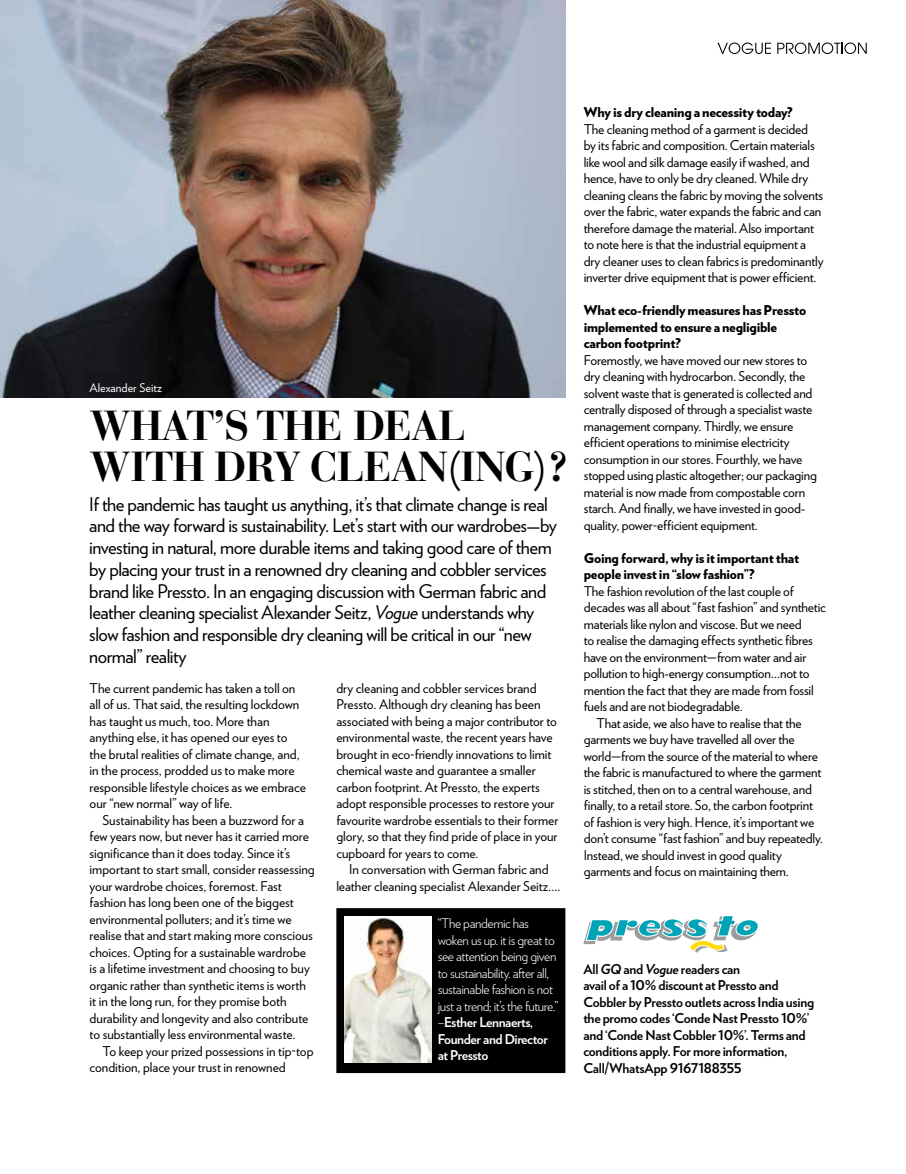
<style>
.page{position:relative;width:906px;height:1174px;background:#fff}
.page>*{position:absolute;margin:0;border:0;box-sizing:border-box;transform-origin:0 0}
.t1{font:700 41.7px/41.7px "Bauer Bodoni Std";letter-spacing:-.02em;color:#000}
.t2{font:18.75px/21.8px "Verlag";letter-spacing:-.025em;color:#000}
.t3{font:13.5px/16.5px "Verlag";letter-spacing:-.01em;color:#000}
.t4{font:700 13.5px/16.5px "Verlag";letter-spacing:-.02em;color:#000}
.t5{font:300 13.5px/16.5px "Verlag";letter-spacing:-.03em;color:#fff}
.t6{font:900 13.5px/16.5px "Verlag";letter-spacing:-.015em;color:#000}
.t7{font:12px "Verlag";color:#fff}
.s1{font-style:italic}
.s2{font-weight:700}
</style>
<div class="page">
<svg style="left:717px;top:43px;width:54px;height:11px"></svg>
<svg style="left:777px;top:43px;width:89px;height:11px"></svg>
<svg style="left:583px;top:916px;width:175px;height:37px"></svg>
<img style="left:0;top:0;width:565px;height:397px">
<div style="left:337px;top:909px;width:227px;height:163px;background:#000"></div>
<div style="left:336px;top:908px;width:229px;height:165px;border:2px solid #000"></div>
<img style="left:344px;top:916px;width:88px;height:146px">
<p class="t7" style="left:90px;top:379px;width:74px">Alexander Seitz</p>
<h1 class="t1" style="left:89px;top:404px;width:482px">WHAT’S THE DEAL<br>WITH DRY CLEAN(ING)?</h1>
<p class="t2" style="left:89px;top:492px;width:469px">If the pandemic has taught us anything, it’s that climate change is real and the way forward is sustainability. Let’s start with our wardrobes—by investing in natural, more durable items and taking good care of them by placing your trust in a renowned dry cleaning and cobbler services brand like Pressto. In an engaging discussion with German fabric and leather cleaning specialist Alexander Seitz, <span class="s1">Vogue</span> understands why slow fashion and responsible dry cleaning will be critical in our “new normal” reality</p>
<p class="t3" style="left:90px;top:679px;width:218px">The current pandemic has taken a toll on all of us. That said, the resulting lockdown has taught us much, too. More than anything else, it has opened our eyes to the brutal realities of climate change, and, in the process, prodded us to make more responsible lifestyle choices as we embrace our “new normal” way of life.</p>
<p class="t3" style="left:90px;top:811px;width:227px;text-indent:13px">Sustainability has been a buzzword for a few years now, but never has it carried more significance than it does today. Since it’s important to start small, consider reassessing your wardrobe choices, foremost. Fast fashion has long been one of the biggest environmental polluters; and it’s time we realise that and start making more conscious choices. Opting for a sustainable wardrobe is a lifetime investment and choosing to buy organic rather than synthetic items is worth it in the long run, for they promise both durability and longevity and also contribute to substantially less environmental waste.</p>
<p class="t3" style="left:90px;top:1042px;width:225px;text-indent:13px">To keep your prized possessions in tip-top condition, place your trust in renowned</p>
<p class="t3" style="left:336px;top:679px;width:224px">dry cleaning and cobbler services brand Pressto. Although dry cleaning has been associated with being a major contributor to environmental waste, the recent years have brought in eco-friendly innovations to limit chemical waste and guarantee a smaller carbon footprint. At Pressto, the experts adopt responsible processes to restore your favourite wardrobe essentials to their former glory, so that they find pride of place in your cupboard for years to come.</p>
<p class="t3" style="left:336px;top:860px;width:226px;text-align:center">In conversation with German fabric and leather cleaning specialist Alexander Seitz….</p>
<p class="t5" style="left:438px;top:914px;width:122px">“The pandemic has woken us up. it is great to see attention being given to sustainability. after all, sustainable fashion is not just a trend; it’s the future.” –<span class="s2">Esther Lennaerts,<br>Founder and Director at Pressto</span></p>
<p class="t6" style="left:584px;top:103px;width:210px">Why is dry cleaning a necessity today?</p>
<p class="t3" style="left:584px;top:120px;width:241px">The cleaning method of a garment is decided by its fabric and composition. Certain materials like wool and silk damage easily if washed, and hence, have to only be dry cleaned. While dry cleaning cleans the fabric by moving the solvents over the fabric, water expands the fabric and can therefore damage the material. Also important to note here is that the industrial equipment a dry cleaner uses to clean fabrics is predominantly inverter drive equipment that is power efficient.</p>
<p class="t6" style="left:584px;top:301px;width:224px">What eco-friendly measures has Pressto implemented to ensure a negligible carbon footprint?</p>
<p class="t3" style="left:584px;top:351px;width:235px">Foremostly, we have moved our new stores to dry cleaning with hydrocarbon. Secondly, the solvent waste that is generated is collected and centrally disposed of through a specialist waste management company. Thirdly, we ensure efficient operations to minimise electricity consumption in our stores. Fourthly, we have stopped using plastic altogether; our packaging material is now made from compostable corn starch. And finally, we have invested in good&shy;quality, power-efficient equipment.</p>
<p class="t6" style="left:584px;top:549px;width:217px">Going forward, why is it important that people invest in “slow fashion”?</p>
<p class="t3" style="left:584px;top:582px;width:211px">The fashion revolution of the last couple of</p>
<p class="t3" style="left:584px;top:598px;width:244px">decades was all about “fast fashion” and synthetic</p>
<p class="t3" style="left:584px;top:615px;width:219px">materials like nylon and viscose. But we need</p>
<p class="t3" style="left:584px;top:631px;width:231px">to realise the damaging effects synthetic fibres</p>
<p class="t3" style="left:584px;top:648px;width:224px">have on the environment—from water and air</p>
<p class="t3" style="left:584px;top:664px;width:227px">pollution to high-energy consumption…not to</p>
<p class="t3" style="left:584px;top:681px;width:231px">mention the fact that they are made from fossil</p>
<p class="t3" style="left:584px;top:697px;width:160px">fuels and are not biodegradable.</p>
<p class="t3" style="left:596px;top:714px;width:207px">That aside, we also have to realise that the</p>
<p class="t3" style="left:584px;top:730px;width:212px">garments we buy have travelled all over the</p>
<p class="t3" style="left:584px;top:747px;width:236px">world—from the source of the material to where</p>
<p class="t3" style="left:584px;top:763px;width:239px">the fabric is manufactured to where the garment</p>
<p class="t3" style="left:584px;top:780px;width:230px">is stitched, then on to a central warehouse, and</p>
<p class="t3" style="left:584px;top:796px;width:231px">finally, to a retail store. So, the carbon footprint</p>
<p class="t3" style="left:584px;top:813px;width:232px">of fashion is very high. Hence, it’s important we</p>
<p class="t3" style="left:584px;top:829px;width:241px">don’t consume “fast fashion” and buy repeatedly.</p>
<p class="t3" style="left:584px;top:846px;width:200px">Instead, we should invest in good quality</p>
<p class="t3" style="left:584px;top:862px;width:207px">garments and focus on maintaining them.</p>
<p class="t4" style="left:583px;top:959px;width:232px">All <span class="s1">GQ</span> and <span class="s1">Vogue</span> readers can<br>avail of a 10% discount at Pressto and Cobbler by Pressto outlets across India using the promo codes ‘Conde Nast Pressto 10%’ and ‘Conde Nast Cobbler 10%’. Terms and conditions apply. For more information, Call/WhatsApp 9167188355</p>
</div>
